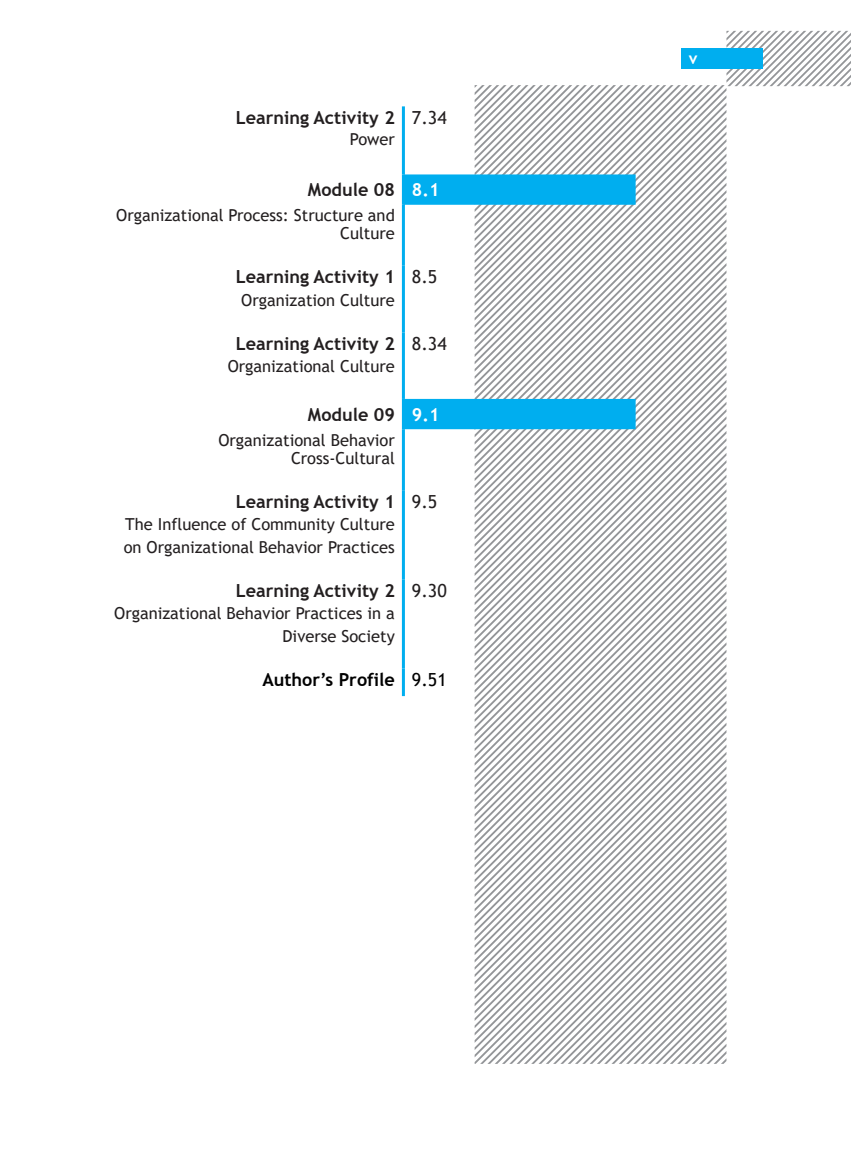
<style>
.page{position:relative;width:851px;height:1149px;background:#fff}
.page>*{position:absolute;margin:0;border:0;box-sizing:border-box;transform-origin:0 0}
.Daftar_Isi_OK{font:700 18px "Trebuchet MS";color:#231f20}
.t1{font:18px "Trebuchet MS";color:#231f20}
.Daftar_Isi_OK-2{font:700 18px "Trebuchet MS";color:#000}
.t2{font:700 18px "Trebuchet MS";color:#fff}
.t3{font:18px "Trebuchet MS";color:#000}
.Daftar_Isi_OK-3{font:16.5px/22.5px "Trebuchet MS";color:#231f20;text-align:right}
.t4{font:700 16.5px "Trebuchet MS";color:#fff}
</style>
<div class="page">
<svg style="left:726px;top:31px;width:124px;height:55px"></svg>
<div style="left:680px;top:48px;width:82px;height:21px;background:#00aeef"></div>
<svg style="left:666px;top:85px;width:58px;height:250px"></svg>
<svg style="left:666px;top:85px;width:51px;height:243px"></svg>
<svg style="left:666px;top:85px;width:44px;height:235px"></svg>
<svg style="left:666px;top:85px;width:36px;height:228px"></svg>
<svg style="left:666px;top:85px;width:29px;height:221px"></svg>
<svg style="left:666px;top:85px;width:22px;height:213px"></svg>
<svg style="left:666px;top:85px;width:14px;height:206px"></svg>
<svg style="left:666px;top:85px;width:7px;height:199px"></svg>
<svg style="left:474px;top:85px;width:192px;height:401px"></svg>
<svg style="left:474px;top:486px;width:252px;height:40px"></svg>
<svg style="left:474px;top:526px;width:252px;height:537px"></svg>
<svg style="left:405px;top:174px;width:230px;height:255px"></svg>
<hr style="left:402px;top:668px;width:3px;height:28px;background:#00aeef">
<hr style="left:402px;top:106px;width:3px;height:68px;background:#00aeef">
<hr style="left:402px;top:174px;width:3px;height:31px;background:#00aeef">
<hr style="left:402px;top:205px;width:3px;height:61px;background:#00aeef">
<hr style="left:402px;top:266px;width:3px;height:66px;background:#00aeef">
<hr style="left:402px;top:332px;width:3px;height:67px;background:#00aeef">
<hr style="left:402px;top:399px;width:3px;height:30px;background:#00aeef">
<hr style="left:402px;top:429px;width:3px;height:61px;background:#00aeef">
<hr style="left:402px;top:490px;width:3px;height:89px;background:#00aeef">
<hr style="left:402px;top:579px;width:3px;height:89px;background:#00aeef">
<p class="Daftar_Isi_OK" style="left:236px;top:106px;width:160px">Learning Activity 2</p>
<p class="Daftar_Isi_OK-3" style="left:350px;top:128px;width:46px">Power</p>
<p class="t1" style="left:412px;top:106px;width:36px">7.34</p>
<p class="Daftar_Isi_OK" style="left:308px;top:178px;width:88px">Module 08</p>
<p class="t2" style="left:412px;top:178px;width:29px">8.1</p>
<p class="Daftar_Isi_OK-3" style="left:116px;top:206px;width:280px;line-height:18px">Organizational Process: Structure and<br>Culture</p>
<p class="Daftar_Isi_OK" style="left:236px;top:265px;width:160px">Learning Activity 1</p>
<p class="Daftar_Isi_OK-3" style="left:241px;top:288px;width:155px">Organization Culture</p>
<p class="t1" style="left:412px;top:265px;width:27px">8.5</p>
<p class="Daftar_Isi_OK" style="left:236px;top:332px;width:160px">Learning Activity 2</p>
<p class="Daftar_Isi_OK-3" style="left:228px;top:355px;width:168px">Organizational Culture</p>
<p class="t1" style="left:412px;top:332px;width:36px">8.34</p>
<p class="Daftar_Isi_OK" style="left:308px;top:403px;width:88px">Module 09</p>
<p class="t2" style="left:412px;top:403px;width:29px">9.1</p>
<p class="Daftar_Isi_OK-3" style="left:218px;top:428px;width:178px">Organizational Behavior</p>
<p class="Daftar_Isi_OK-3" style="left:291px;top:446px;width:105px">Cross-Cultural</p>
<p class="Daftar_Isi_OK" style="left:236px;top:490px;width:160px">Learning Activity 1</p>
<p class="Daftar_Isi_OK-3" style="left:124px;top:513px;width:272px;text-align:left">The Influence of Community Culture on Organizational Behavior Practices</p>
<p class="t1" style="left:412px;top:490px;width:27px">9.5</p>
<p class="Daftar_Isi_OK" style="left:236px;top:579px;width:160px">Learning Activity 2</p>
<p class="Daftar_Isi_OK-3" style="left:114px;top:602px;width:282px">Organizational Behavior Practices in a<br>Diverse Society</p>
<p class="t1" style="left:412px;top:579px;width:36px">9.30</p>
<p class="Daftar_Isi_OK-2" style="left:262px;top:668px;width:134px">Author’s Profile</p>
<p class="t3" style="left:412px;top:668px;width:36px">9.51</p>
<p class="t4" style="left:688px;top:48px;width:10px">v</p>
</div>
